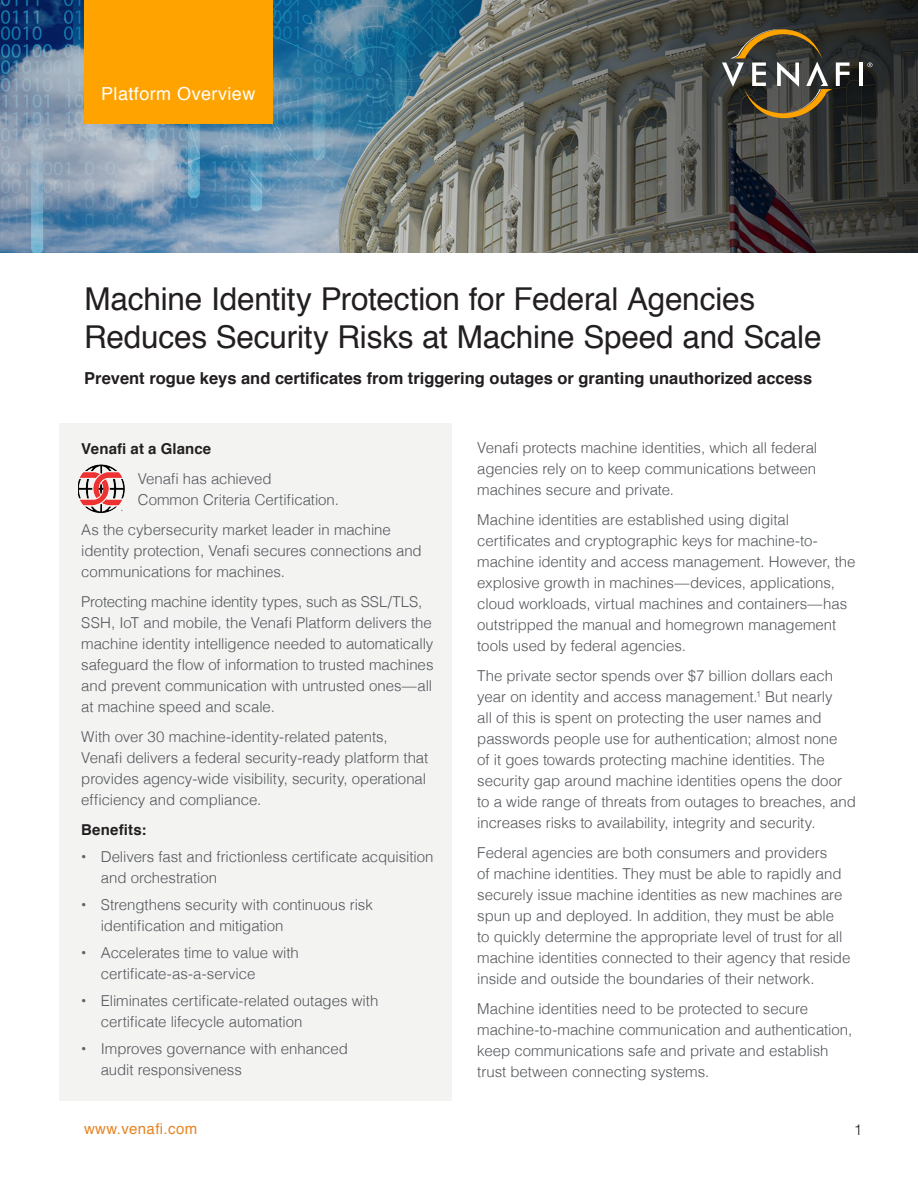
<style>
.page{position:relative;width:918px;height:1188px;background:#fff}
.page>*{position:absolute;margin:0;border:0;box-sizing:border-box;transform-origin:0 0}
.t1{font:31.5px "Helvetica";letter-spacing:-.005em;color:#231f20}
.t2{font:18px "Helvetica";letter-spacing:.025em;color:#fff}
.t3{font:700 16.5px "Helvetica";color:#231f20}
.t4{font:300 15px/21px "Helvetica";letter-spacing:-.005em;color:#53565a}
.t5{font:700 15px "Helvetica";letter-spacing:.01em;color:#231f20}
.t6{font:15px "Helvetica";letter-spacing:.025em;color:#e78424}
.t7{font:300 15px "Helvetica Neue";color:#231f20}
.s1{font-weight:700;color:#5e5f62}
</style>
<div class="page">
<img style="left:0;top:0;width:918px;height:253px">
<div style="left:84px;top:0;width:189px;height:123px;background:#ffa300"></div>
<div style="left:59px;top:423px;width:393px;height:677px;background:#f3f3f2"></div>
<hr style="left:859px;top:62px;width:4px;height:24px;background:#fff">
<svg style="left:722px;top:29px;width:128px;height:89px;background:#544e40"></svg>
<svg style="left:867px;top:62px;width:5px;height:5px"></svg>
<img style="left:78px;top:464px;width:47px;height:50px">
<p class="t2" style="left:101px;top:80px;width:156px">Platform Overview</p>
<p class="t1" style="left:85px;top:275px;width:672px">Machine Identity Protection for Federal Agencies</p>
<p class="t1" style="left:84px;top:312px;width:739px">Reduces Security Risks at Machine Speed and Scale</p>
<p class="t3" style="left:84px;top:365px;width:730px">Prevent rogue keys and certificates from triggering outages or granting unauthorized access</p>
<p class="t5" style="left:81px;top:436px;width:132px">Venafi at a Glance</p>
<p class="t4" style="left:138px;top:467px;width:203px">Venafi has achieved<br>Common Criteria Сertification.</p>
<p class="t4" style="left:81px;top:518px;width:342px">As the cybersecurity market leader in machine identity protection, Venafi secures connections and communications for machines.</p>
<p class="t4" style="left:81px;top:590px;width:354px">Protecting machine identity types, such as SSL/TLS, SSH, IoT and mobile, the Venafi Platform delivers the machine identity intelligence needed to automatically safeguard the flow of information to trusted machines and prevent communication with untrusted ones—all at machine speed and scale.</p>
<p class="t4" style="left:81px;top:725px;width:348px">With over 30 machine-identity-related patents, Venafi delivers a federal security-ready platform that provides agency-wide visibility, security, operational efficiency and compliance.</p>
<p class="t5" style="left:81px;top:817px;width:67px">Benefits:</p>
<p class="t4" style="left:101px;top:845px;width:334px;text-indent:-19px"><span class="s1">•</span> Delivers fast and frictionless certificate acquisition and orchestration</p>
<p class="t4" style="left:101px;top:893px;width:274px;text-indent:-19px"><span class="s1">•</span> Strengthens security with continuous risk identification and mitigation</p>
<p class="t4" style="left:101px;top:941px;width:200px;text-indent:-19px"><span class="s1">•</span> Accelerates time to value with certificate‑as‑a‑service</p>
<p class="t4" style="left:101px;top:989px;width:279px;text-indent:-19px"><span class="s1">•</span> Eliminates certificate-related outages with certificate lifecycle automation</p>
<p class="t4" style="left:101px;top:1037px;width:249px;text-indent:-19px"><span class="s1">•</span> Improves governance with enhanced audit responsiveness</p>
<p class="t4" style="left:477px;top:436px;width:341px;text-align:justify">Venafi protects machine identities, which all federal agencies rely on to keep communications between machines secure and private.</p>
<p class="t4" style="left:477px;top:508px;width:380px">Machine identities are established using digital certificates and cryptographic keys for machine-to&shy;machine identity and access management. However, the explosive growth in machines—devices, applications, cloud workloads, virtual machines and containers—has outstripped the manual and homegrown management tools used by federal agencies.</p>
<p class="t4" style="left:477px;top:664px;width:380px">The private sector spends over $7 billion dollars each year on identity and access management.<sup>1</sup> But nearly<br>all of this is spent on protecting the user names and passwords people use for authentication; almost none<br>of it goes towards protecting machine identities. The security gap around machine identities opens the door to a wide range of threats from outages to breaches, and increases risks to availability, integrity and security.</p>
<p class="t4" style="left:477px;top:841px;width:375px">Federal agencies are both consumers and providers<br>of machine identities. They must be able to rapidly and securely issue machine identities as new machines are spun up and deployed. In addition, they must be able<br>to quickly determine the appropriate level of trust for all machine identities connected to their agency that reside inside and outside the boundaries of their network.</p>
<p class="t4" style="left:477px;top:997px;width:376px">Machine identities need to be protected to secure machine-to-machine communication and authentication, keep communications safe and private and establish trust between connecting systems.</p>
<p class="t6" style="left:84px;top:1117px;width:115px">www.venafi.com</p>
<p class="t7" style="left:854px;top:1117px;width:10px">1</p>
</div>
